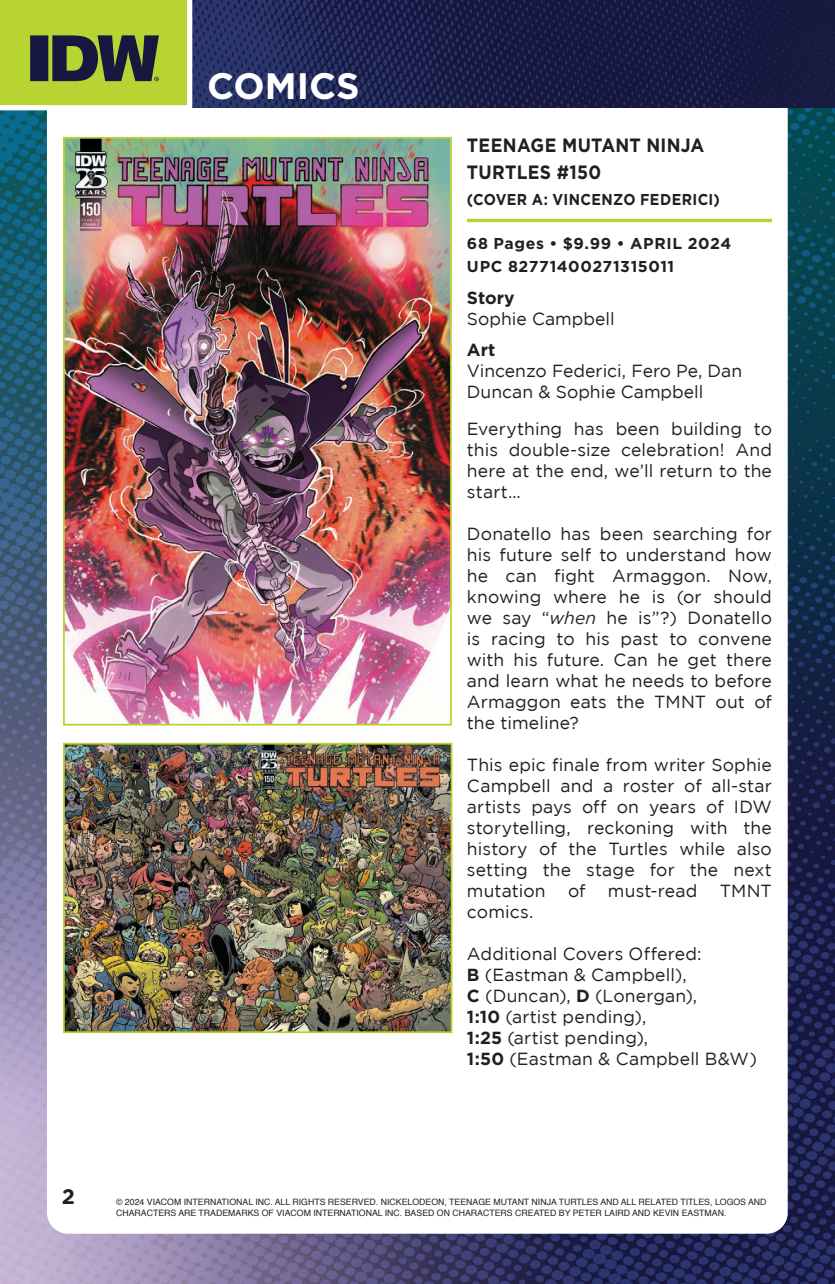
<style>
.page{position:relative;width:835px;height:1284px;background:#fff}
.page>*{position:absolute;margin:0;border:0;box-sizing:border-box;transform-origin:0 0}
.t1{font:700 36.75px "Gotham";color:#fff}
.t2{font:700 21px "Gotham";color:#231f20}
.t3{font:700 19.25px "Gotham";letter-spacing:.015em;color:#231f20;scale:.91 1}
.t4{font:17.5px/21px "Gotham";letter-spacing:.005em;color:#231f20;text-align:justify}
.t5{font:700 17.5px "Gotham";color:#231f20}
.t6{font:700 15.75px "Gotham";letter-spacing:.035em;color:#231f20}
.t7{font:700 15.75px "Gotham";letter-spacing:.035em;color:#231f20;scale:.91 1}
.t8{font:8.75px/10.5px "Helvetica";color:#231f20}
.s1{font-style:italic}
.s2{font-weight:700}
</style>
<div class="page">
<img style="left:0;top:108px;width:835px;height:1176px">
<div style="left:47px;top:58px;width:740px;height:1175px;background:#fff;border-radius:21px"></div>
<img style="left:192px;top:0;width:643px;height:108px">
<img style="left:66px;top:140px;width:383px;height:582px">
<div style="left:63px;top:137px;width:389px;height:588px;border:2px solid #b9d432"></div>
<img style="left:66px;top:746px;width:383px;height:284px">
<div style="left:63px;top:743px;width:389px;height:290px;border:2px solid #b9d432"></div>
<hr style="left:467px;top:219px;width:305px;height:3px;background:#b9d432">
<svg style="left:0;top:0;width:188px;height:110px;background:#99ae3e"></svg>
<p class="t1" style="left:207px;top:62px;width:154px">COMICS</p>
<p class="t3" style="left:467px;top:133px;width:262px">TEENAGE MUTANT NINJA</p>
<p class="t3" style="left:467px;top:159px;width:149px">TURTLES #150</p>
<p class="t7" style="left:467px;top:189px;width:279px">(COVER A: VINCENZO FEDERICI)</p>
<p class="t6" style="left:467px;top:233px;width:266px">68 Pages • $9.99 • APRIL 2024</p>
<p class="t6" style="left:467px;top:256px;width:209px">UPC 82771400271315011</p>
<p class="t5" style="left:467px;top:286px;width:49px">Story</p>
<p class="t4" style="left:467px;top:308px;width:149px">Sophie Campbell</p>
<p class="t5" style="left:467px;top:338px;width:30px">Art</p>
<p class="t4" style="left:467px;top:360px;width:277px">Vincenzo Federici, Fero Pe, Dan<br>Duncan &amp; Sophie Campbell</p>
<p class="t4" style="left:467px;top:418px;width:306px">Everything has been building to this double-size celebration! And here at the end, we’ll return to the start…</p>
<p class="t4" style="left:467px;top:523px;width:306px">Donatello has been searching for his future self to understand how he can fight Armaggon. Now, knowing where he is (or should we say “<span class="s1">when</span> he is”?) Donatello is racing to his past to convene with his future. Can he get there and learn what he needs to before Armaggon eats the TMNT out of the timeline?</p>
<p class="t4" style="left:467px;top:754px;width:306px">This epic finale from writer Sophie Campbell and a roster of all-star artists pays off on years of IDW storytelling, reckoning with the history of the Turtles while also setting the stage for the next mutation</p>
<p class="t4" style="left:568px;top:880px;width:19px">of</p>
<p class="t4" style="left:608px;top:880px;width:91px">must-read</p>
<p class="t4" style="left:720px;top:880px;width:54px">TMNT</p>
<p class="t4" style="left:467px;top:901px;width:68px">comics.</p>
<p class="t4" style="left:467px;top:943px;width:236px">Additional Covers Offered:</p>
<p class="t4" style="left:467px;top:964px;width:221px"><span class="s2">B</span> (Eastman &amp; Campbell),</p>
<p class="t4" style="left:467px;top:985px;width:232px"><span class="s2">C</span> (Duncan), <span class="s2">D</span> (Lonergan),</p>
<p class="t4" style="left:467px;top:1006px;width:181px"><span class="s2">1:10</span> (artist pending),</p>
<p class="t4" style="left:467px;top:1027px;width:183px"><span class="s2">1:25</span> (artist pending),</p>
<p class="t4" style="left:467px;top:1048px;width:291px"><span class="s2">1:50</span> (Eastman &amp; Campbell B&amp;W)</p>
<p class="t2" style="left:62px;top:1182px;width:15px">2</p>
<p class="t8" style="left:116px;top:1197px;width:652px">© 2024 VIACOM INTERNATIONAL INC. ALL RIGHTS RESERVED. NICKELODEON, TEENAGE MUTANT NINJA TURTLES AND ALL RELATED TITLES, LOGOS AND<br>CHARACTERS ARE TRADEMARKS OF VIACOM INTERNATIONAL INC. BASED ON CHARACTERS CREATED BY PETER LAIRD AND KEVIN EASTMAN.</p>
</div>
